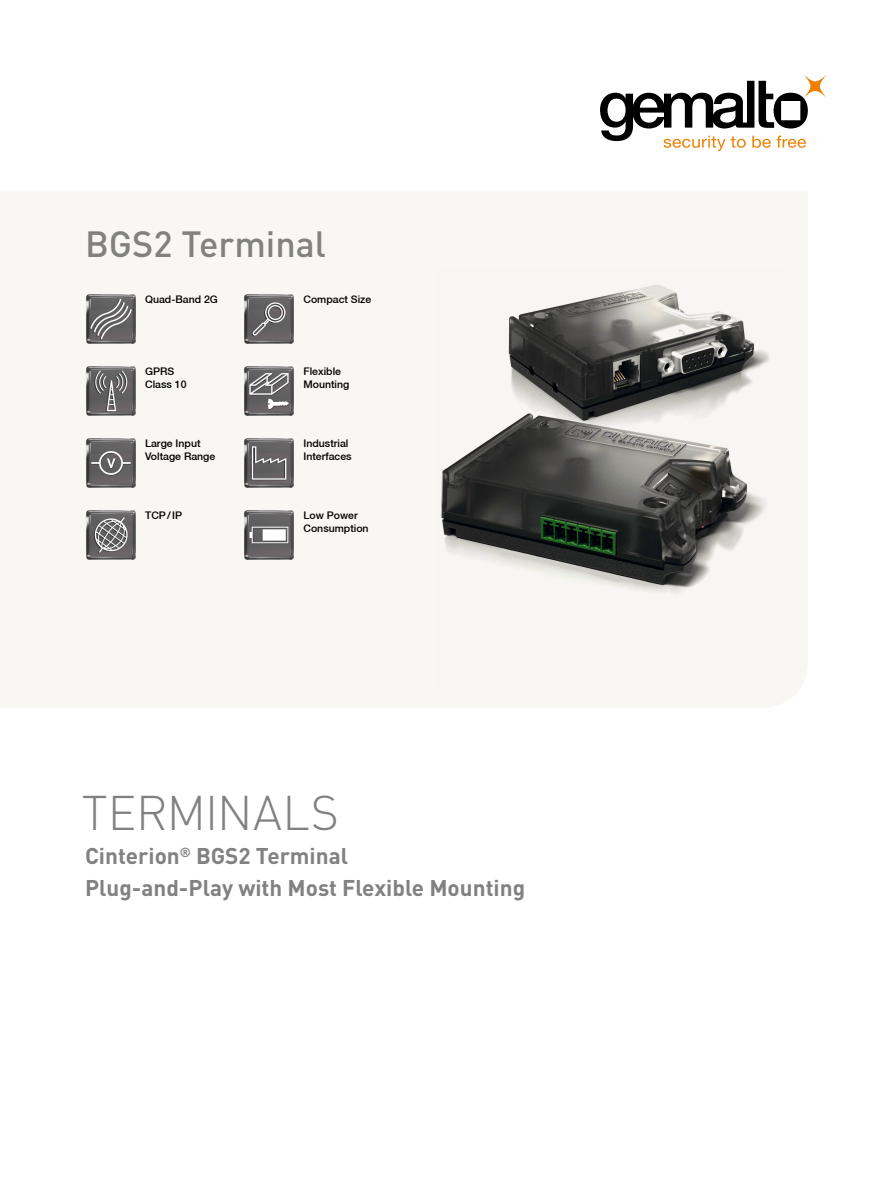
<style>
.page{position:relative;width:893px;height:1191px;background:#fff}
.page>*{position:absolute;margin:0;border:0;box-sizing:border-box;transform-origin:0 0}
.t1{font:300 48px "DIN Pro";letter-spacing:-.005em;color:#828182}
.t2{font:500 36px "DIN Pro";color:#828182}
.t3{font:700 22.5px/31.5px "DIN Pro";color:#828182}
.t4{font:500 10.5px/12.6px "Helvetica Neue CE";color:#000}
</style>
<div class="page">
<div style="left:0;top:192px;width:808px;height:516px;background:#f9f7f4"></div>
<img style="left:437px;top:268px;width:352px;height:419px">
<svg style="left:600px;top:75px;width:227px;height:76px"></svg>
<img style="left:243px;top:293px;width:51px;height:51px">
<img style="left:85px;top:293px;width:51px;height:51px">
<img style="left:85px;top:365px;width:51px;height:51px">
<img style="left:85px;top:437px;width:51px;height:51px">
<img style="left:243px;top:365px;width:51px;height:51px">
<img style="left:85px;top:509px;width:51px;height:51px">
<img style="left:243px;top:437px;width:51px;height:51px">
<img style="left:243px;top:509px;width:51px;height:51px">
<h2 class="t2" style="left:85px;top:220px;width:243px">BGS2 Terminal</h2>
<p class="t4" style="left:145px;top:293px;width:74px">Quad-Band 2G</p>
<p class="t4" style="left:303px;top:293px;width:69px">Compact Size</p>
<p class="t4" style="left:145px;top:365px;width:43px">GPRS<br>Class 10</p>
<p class="t4" style="left:303px;top:365px;width:47px">Flexible<br>Mounting</p>
<p class="t4" style="left:145px;top:437px;width:72px">Large Input<br>Voltage Range</p>
<p class="t4" style="left:303px;top:437px;width:50px">Industrial<br>Interfaces</p>
<p class="t4" style="left:145px;top:509px;width:39px">TCP/IP</p>
<p class="t4" style="left:303px;top:509px;width:67px">Low Power<br>Consumption</p>
<h1 class="t1" style="left:82px;top:780px;width:259px">TERMINALS</h1>
<h3 class="t3" style="left:85px;top:839px;width:442px">Cinterion<sup>®</sup> BGS2 Terminal<br>Plug-and-Play with Most Flexible Mounting</h3>
</div>
